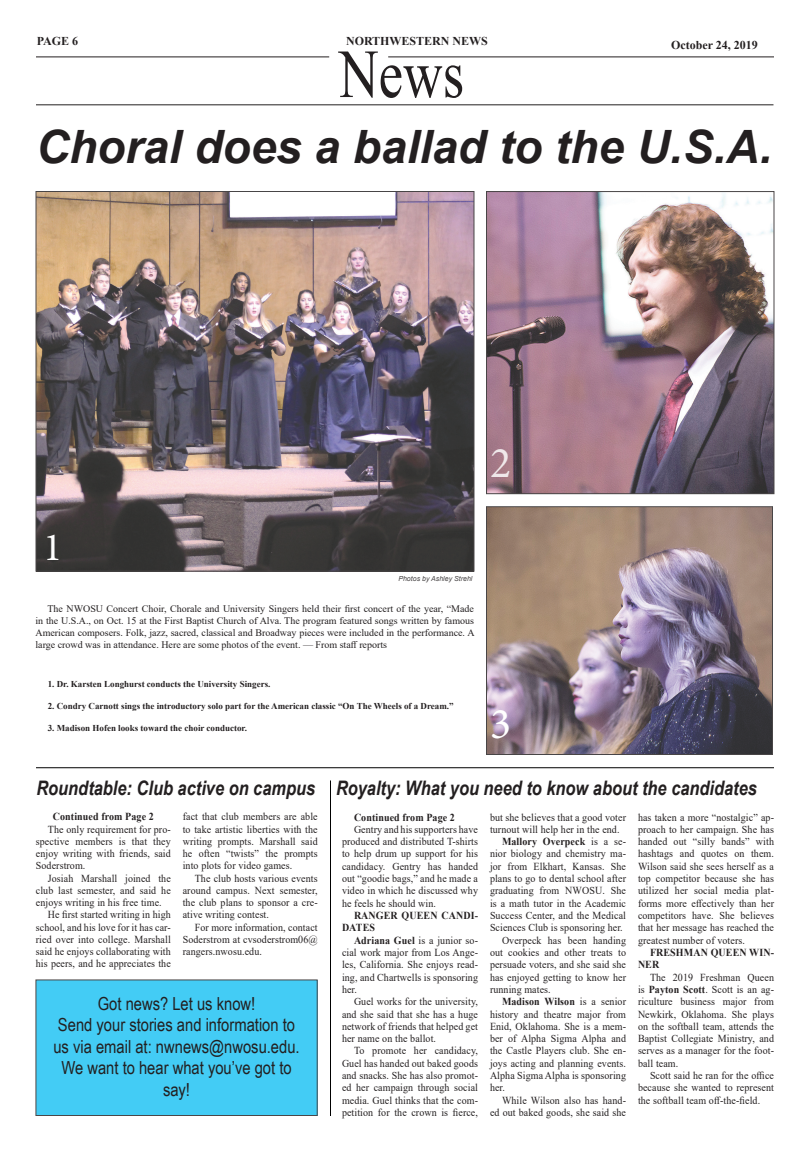
<style>
.page{position:relative;width:810px;height:1152px;background:#fff}
.page>*{position:absolute;margin:0;border:0;box-sizing:border-box;transform-origin:0 0}
.t1{font:68.8px "Times New Roman";color:#231f20;scale:.8 1}
.t2{font:italic 700 46px "Arial";color:#231f20}
.t3{font:44px "Minion Pro";color:#fff}
.t4{font:40px "Minion Pro";color:#fff}
.t5{font:italic 700 20px "Arial Narrow";color:#231f20}
.t6{font:18px/21.6px "Arial Narrow";color:#231f20}
.t7{font:700 12px "Times New Roman";color:#231f20}
.t8{font:10.7px/12.3px "Times New Roman";letter-spacing:.01em;color:#231f20;text-align:justify;scale:.93 1}
.t9{font:700 10.7px/12.3px "Times New Roman";letter-spacing:.01em;color:#231f20;scale:.93 1}
.t10{font:10px/12px "Times New Roman";color:#231f20;text-align:justify}
.t11{font:700 9px "Times New Roman";color:#231f20}
.t12{font:italic 7px "Arial";color:#231f20}
.s1{font-weight:700}
</style>
<div class="page">
<hr style="left:36px;top:56px;width:293px;height:1px;background:#231f20">
<hr style="left:388px;top:56px;width:386px;height:1px;background:#231f20">
<hr style="left:36px;top:104px;width:737px;height:1px;background:#231f20">
<hr style="left:330px;top:780px;width:1px;height:336px;background:#000">
<div style="left:36px;top:980px;width:281px;height:136px;background:#43ccf5"></div>
<div style="left:35px;top:979px;width:283px;height:137px;border:1px solid #231f20"></div>
<hr style="left:36px;top:767px;width:738px;height:1px;background:#000">
<img style="left:38px;top:193px;width:434px;height:377px">
<img style="left:488px;top:193px;width:284px;height:299px">
<div style="left:486px;top:191px;width:288px;height:303px;border:1px solid #231f20"></div>
<img style="left:488px;top:508px;width:283px;height:245px">
<div style="left:486px;top:506px;width:287px;height:249px;border:1px solid #231f20"></div>
<p class="t7" style="left:37px;top:32px;width:43px">PAGE 6</p>
<p class="t7" style="left:346px;top:32px;width:143px">NORTHWESTERN NEWS</p>
<p class="t1" style="left:339px;top:25px;width:158px">News</p>
<p class="t7" style="left:671px;top:36px;width:88px">October 24, 2019</p>
<p class="t2" style="left:36px;top:116px;width:738px">Choral does a ballad to the U.S.A.</p>
<h3 class="t3" style="left:490px;top:433px;width:23px">2</h3>
<p class="t4" style="left:43px;top:521px;width:21px">1</p>
<p class="t12" style="left:398px;top:574px;width:76px">Photos by Ashley Strehl</p>
<p class="t10" style="left:36px;top:603px;width:441px;text-indent:12px">The NWOSU Concert Choir, Chorale and University Singers held their first concert of the year, “Made in the U.S.A., on Oct. 15 at the First Baptist Church of Alva. The program featured songs written by famous American composers. Folk, jazz, sacred, classical and Broadway pieces were included in the performance. A large crowd was in attendance. Here are some photos of the event. — From staff reports</p>
<p class="t11" style="left:48px;top:677px;width:224px">1. Dr. Karsten Longhurst conducts the University Singers.</p>
<p class="t11" style="left:48px;top:699px;width:407px">2. Condry Carnott sings the introductory solo part for the American classic “On The Wheels of a Dream.”</p>
<p class="t11" style="left:48px;top:721px;width:201px">3. Madison Hofen looks toward the choir conductor.</p>
<p class="t3" style="left:490px;top:694px;width:23px">3</p>
<p class="t5" style="left:36px;top:773px;width:280px">Roundtable: Club active on campus</p>
<p class="t5" style="left:336px;top:773px;width:423px">Royalty: What you need to know about the candidates</p>
<p class="t9" style="left:53px;top:810px;width:110px">Continued from Page 2</p>
<p class="t8" style="left:36px;top:822px;width:147px;text-indent:12px">The only requirement for pro&shy;spective members is that they enjoy writing with friends, said Soderstrom.</p>
<p class="t8" style="left:36px;top:872px;width:147px;text-indent:12px">Josiah Marshall joined the club last semester, and said he enjoys writing in his free time.</p>
<p class="t8" style="left:36px;top:908px;width:147px;text-indent:12px">He first started writing in high school, and his love for it has car&shy;ried over into college. Marshall said he enjoys collaborating with his peers, and he appreciates the</p>
<p class="t8" style="left:183px;top:810px;width:147px">fact that club members are able to take artistic liberties with the writing prompts. Marshall said he often “twists” the prompts into plots for video games.</p>
<p class="t8" style="left:183px;top:872px;width:147px;text-indent:12px">The club hosts various events around campus. Next semester, the club plans to sponsor a cre&shy;ative writing contest.</p>
<p class="t8" style="left:183px;top:921px;width:147px;text-indent:12px">For more information, contact Soderstrom at cvsoderstrom06@ rangers.nwosu.edu.</p>
<p class="t6" style="left:98px;top:992px;width:159px">Got news? Let us know!</p>
<p class="t6" style="left:53px;top:1013px;width:248px">Send your stories and information to us via email at: nwnews@nwosu.edu.</p>
<p class="t6" style="left:61px;top:1057px;width:232px;text-align:center">We want to hear what you’ve got to say!</p>
<p class="t9" style="left:354px;top:810px;width:110px">Continued from Page 2</p>
<p class="t8" style="left:342px;top:823px;width:148px;text-indent:12px">Gentry and his supporters have produced and distributed T-shirts to help drum up support for his candidacy. Gentry has handed out “goodie bags,” and he made a video in which he discussed why he feels he should win.</p>
<p class="t9" style="left:342px;top:909px;width:148px;text-indent:12px">RANGER QUEEN CANDI-<br>DATES</p>
<p class="t8" style="left:342px;top:934px;width:148px;text-indent:12px"><span class="s1">Adriana Guel</span> is a junior so&shy;cial work major from Los Ange&shy;les, California. She enjoys read&shy;ing, and Chartwells is sponsoring her.</p>
<p class="t8" style="left:342px;top:995px;width:148px;text-indent:12px">Guel works for the university, and she said that she has a huge network of friends that helped get her name on the ballot.</p>
<p class="t8" style="left:342px;top:1044px;width:148px;text-indent:12px">To promote her candidacy, Guel has handed out baked goods and snacks. She has also promot&shy;ed her campaign through social media. Guel thinks that the com&shy;petition for the crown is fierce,</p>
<p class="t8" style="left:490px;top:810px;width:148px">but she believes that a good voter turnout will help her in the end.</p>
<p class="t8" style="left:490px;top:835px;width:148px;text-indent:12px"><span class="s1">Mallory Overpeck</span> is a se&shy;nior biology and chemistry ma&shy;jor from Elkhart, Kansas. She plans to go to dental school after graduating from NWOSU. She is a math tutor in the Academic Success Center, and the Medical Sciences Club is sponsoring her.</p>
<p class="t8" style="left:490px;top:934px;width:148px;text-indent:12px">Overpeck has been handing out cookies and other treats to persuade voters, and she said she has enjoyed getting to know her running mates.</p>
<p class="t8" style="left:490px;top:995px;width:148px;text-indent:12px"><span class="s1">Madison Wilson</span> is a senior history and theatre major from Enid, Oklahoma. She is a mem&shy;ber of Alpha Sigma Alpha and the Castle Players club. She en&shy;joys acting and planning events.<br>Alpha Sigma Alpha is sponsoring her.</p>
<p class="t8" style="left:490px;top:1094px;width:148px;text-align:right">While Wilson also has hand&shy;ed out baked goods, she said she</p>
<p class="t8" style="left:638px;top:810px;width:148px">has taken a more “nostalgic” ap&shy;proach to her campaign. She has handed out “silly bands” with hashtags and quotes on them.<br>Wilson said she sees herself as a top competitor because she has utilized her social media plat&shy;forms more effectively than her competitors have. She believes that her message has reached the greatest number of voters.</p>
<p class="t9" style="left:638px;top:946px;width:148px;text-indent:12px">FRESHMAN QUEEN WIN-<br>NER</p>
<p class="t8" style="left:638px;top:971px;width:148px;text-indent:12px">The 2019 Freshman Queen is <span class="s1">Payton Scott</span>. Scott is an ag&shy;riculture business major from Newkirk, Oklahoma. She plays on the softball team, attends the Baptist Collegiate Ministry, and serves as a manager for the foot&shy;ball team.</p>
<p class="t8" style="left:638px;top:1069px;width:148px;text-indent:12px">Scott said he ran for the office because she wanted to represent the softball team off-the-field.</p>
</div>
